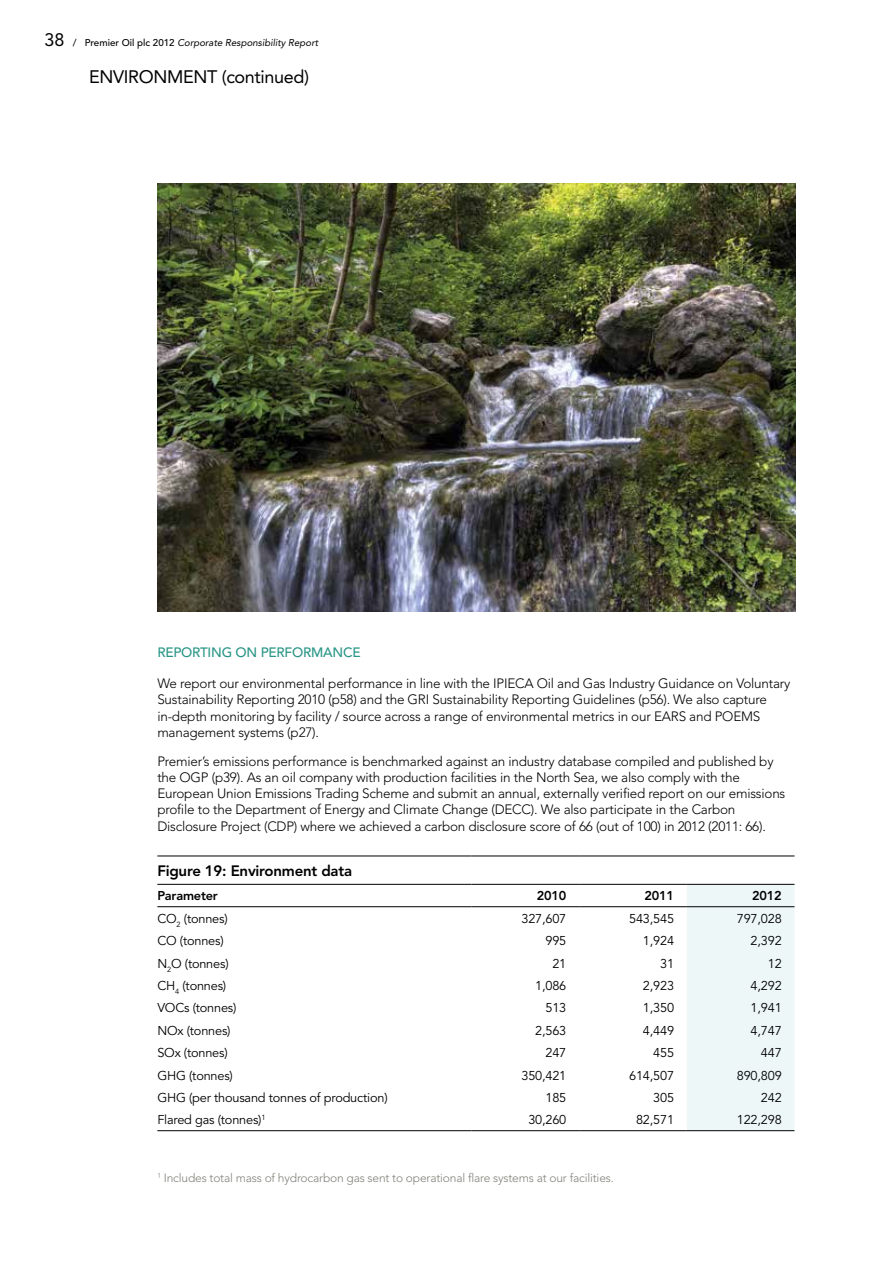
<style>
.page{position:relative;width:893px;height:1263px;background:#fff}
.page>*{position:absolute;margin:0;border:0;box-sizing:border-box;transform-origin:0 0}
.t1{font:18px "Avenir LT Std";letter-spacing:-.02em;color:#000}
.t2{font:800 15px "Avenir LT Std";letter-spacing:-.025em;color:#000}
.t3{font:300 13.5px/16.2px "Avenir LT Std";letter-spacing:-.015em;color:#000}
.t4{font:500 13.5px "Avenir LT Std";letter-spacing:-.015em;color:#289586}
.t5{font:12.75px "Avenir LT Std";letter-spacing:-.015em;color:#000}
.t6{font:800 12.75px "Avenir LT Std";letter-spacing:-.015em;color:#000}
.t7{font:300 12px "Avenir LT Std";letter-spacing:-.015em;color:#81837a}
.t8{font:italic 9.75px "Avenir LT Std";color:#000}
.s1{font-style:normal;font-size:18px}
.s2{font-weight:500;font-style:normal}
</style>
<div class="page">
<div style="left:687px;top:885px;width:107px;height:245px;background:#edf7f8"></div>
<hr style="left:157px;top:855px;width:314px;height:1px;background:#000">
<hr style="left:471px;top:855px;width:108px;height:1px;background:#000">
<hr style="left:579px;top:855px;width:108px;height:1px;background:#000">
<hr style="left:687px;top:855px;width:107px;height:1px;background:#000">
<hr style="left:157px;top:884px;width:314px;height:1px;background:#000">
<hr style="left:471px;top:884px;width:108px;height:1px;background:#000">
<hr style="left:579px;top:884px;width:108px;height:1px;background:#000">
<hr style="left:687px;top:884px;width:107px;height:1px;background:#000">
<hr style="left:157px;top:906px;width:314px;height:1px;background:#000">
<hr style="left:471px;top:906px;width:108px;height:1px;background:#000">
<hr style="left:579px;top:906px;width:108px;height:1px;background:#000">
<hr style="left:687px;top:906px;width:107px;height:1px;background:#000">
<hr style="left:157px;top:1130px;width:314px;height:1px;background:#000">
<hr style="left:471px;top:1130px;width:108px;height:1px;background:#000">
<hr style="left:579px;top:1130px;width:108px;height:1px;background:#000">
<hr style="left:687px;top:1130px;width:107px;height:1px;background:#000">
<img style="left:157px;top:184px;width:638px;height:427px">
<p class="t8" style="left:45px;top:37px;width:275px"><span class="s1">38</span> <span class="s2">/ PREMIER OIL PLC 2012</span> Corporate Responsibility Report</p>
<h1 class="t1" style="left:89px;top:66px;width:221px">ENVI RONMENT (continued)</h1>
<p class="t4" style="left:157px;top:645px;width:17px">REPORTI</p>
<p class="t4" style="left:211px;top:645px;width:59px">NG ON PERFOR</p>
<p class="t4" style="left:311px;top:645px;width:49px">MANCE</p>
<p class="t3" style="left:157px;top:675px;width:635px">We report our environmental performance in line with the IPIECA Oil and Gas Industry Guidance on Voluntary Sustainability Reporting 2010 (p58) and the GRI Sustainability Reporting Guidelines (p56). We also capture in-depth monitoring by facility / source across a range of environmental metrics in our EARS and POEMS management systems (p27).</p>
<p class="t3" style="left:157px;top:753px;width:629px">Premier’s emissions performance is benchmarked against an industry database compiled and published by the OGP (p39). As an oil company with production facilities in the North Sea, we also comply with the European Union Emissions Trading Scheme and submit an annual, externally verified report on our emissions profile to the Department of Energy and Climate Change (DECC). We also participate in the Carbon Disclosure Project (CDP) where we achieved a carbon disclosure score of 66 (out of 100) in 2012 (2011: 66).</p>
<p class="t2" style="left:157px;top:862px;width:196px">Figure 19: Environment data</p>
<p class="t6" style="left:157px;top:888px;width:62px">Parameter</p>
<p class="t6" style="left:537px;top:888px;width:31px">2010</p>
<p class="t6" style="left:644px;top:888px;width:31px">2011</p>
<p class="t6" style="left:752px;top:888px;width:31px">2012</p>
<p class="t5" style="left:157px;top:911px;width:72px">CO<sub>2</sub> (tonnes)</p>
<p class="t5" style="left:521px;top:911px;width:46px">327,607</p>
<p class="t5" style="left:629px;top:911px;width:46px">543,545</p>
<p class="t5" style="left:737px;top:911px;width:46px">797,028</p>
<p class="t5" style="left:157px;top:933px;width:68px">CO (tonnes)</p>
<p class="t5" style="left:545px;top:933px;width:22px">995</p>
<p class="t5" style="left:643px;top:933px;width:33px">1,924</p>
<p class="t5" style="left:751px;top:933px;width:33px">2,392</p>
<p class="t5" style="left:157px;top:956px;width:73px">N <sub>2</sub>O (tonnes)</p>
<p class="t5" style="left:552px;top:956px;width:15px">21</p>
<p class="t5" style="left:660px;top:956px;width:15px">31</p>
<p class="t5" style="left:768px;top:956px;width:15px">12</p>
<p class="t5" style="left:157px;top:978px;width:70px">CH <sub>4</sub> (tonnes)</p>
<p class="t5" style="left:535px;top:978px;width:33px">1,086</p>
<p class="t5" style="left:643px;top:978px;width:33px">2,923</p>
<p class="t5" style="left:751px;top:978px;width:33px">4,292</p>
<p class="t5" style="left:157px;top:1000px;width:81px">VOCs (tonnes)</p>
<p class="t5" style="left:545px;top:1000px;width:22px">513</p>
<p class="t5" style="left:643px;top:1000px;width:33px">1,350</p>
<p class="t5" style="left:751px;top:1000px;width:33px">1,941</p>
<p class="t5" style="left:157px;top:1023px;width:75px">NOx (tonnes)</p>
<p class="t5" style="left:535px;top:1023px;width:33px">2,563</p>
<p class="t5" style="left:643px;top:1023px;width:33px">4,449</p>
<p class="t5" style="left:751px;top:1023px;width:33px">4,747</p>
<p class="t5" style="left:157px;top:1045px;width:72px">SOx (tonnes)</p>
<p class="t5" style="left:545px;top:1045px;width:22px">247</p>
<p class="t5" style="left:653px;top:1045px;width:22px">455</p>
<p class="t5" style="left:761px;top:1045px;width:22px">447</p>
<p class="t5" style="left:157px;top:1068px;width:10px">GHG</p>
<p class="t5" style="left:189px;top:1068px;width:45px">(tonnes)</p>
<p class="t5" style="left:521px;top:1068px;width:46px">350,421</p>
<p class="t5" style="left:629px;top:1068px;width:46px">614,507</p>
<p class="t5" style="left:737px;top:1068px;width:46px">890,809</p>
<p class="t5" style="left:157px;top:1090px;width:10px">GHG</p>
<p class="t5" style="left:189px;top:1090px;width:200px">(per thousand tonnes of production)</p>
<p class="t5" style="left:545px;top:1090px;width:22px">185</p>
<p class="t5" style="left:653px;top:1090px;width:22px">305</p>
<p class="t5" style="left:761px;top:1090px;width:22px">242</p>
<p class="t5" style="left:157px;top:1112px;width:110px">Flared gas (tonnes)<sup>1</sup></p>
<p class="t5" style="left:528px;top:1112px;width:40px">30,260</p>
<p class="t5" style="left:636px;top:1112px;width:40px">82,571</p>
<p class="t5" style="left:737px;top:1112px;width:46px">122,298</p>
<p class="t7" style="left:157px;top:1171px;width:458px"><sup>1</sup> Includes total mass of hydrocarbon gas sent to operational flare systems at our facilities.</p>
</div>
